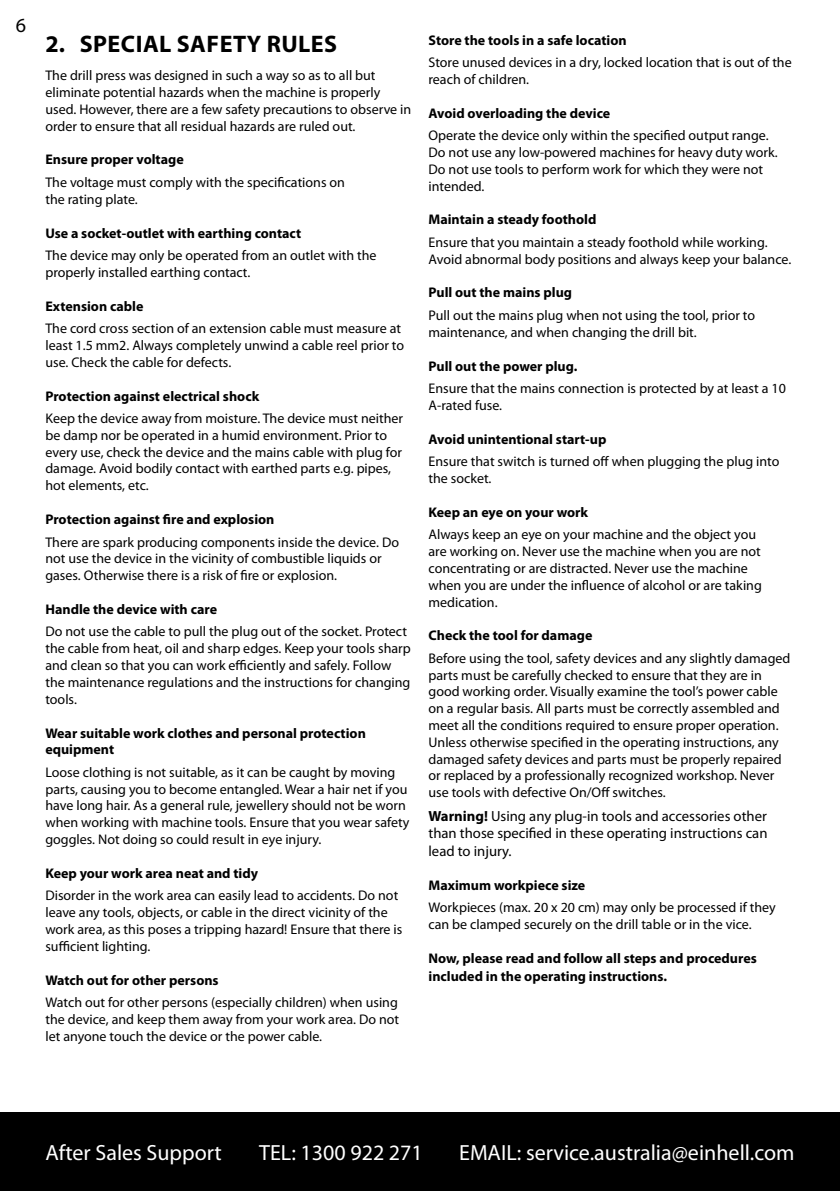
<style>
.page{position:relative;width:840px;height:1191px;background:#fff}
.page>*{position:absolute;margin:0;border:0;box-sizing:border-box;transform-origin:0 0}
.t1{font:700 24px "Myriad Pro";color:#000}
.t2{font:22px "Myriad Pro";color:#fff}
.t3{font:20px "Myriad Pro";color:#000}
.t4{font:14.6px/17.6px "Myriad Pro";color:#000;text-align:justify}
.t5{font:14px/16.8px "Myriad Pro";color:#000}
.t6{font:700 14px/16.8px "Myriad Pro";color:#000}
.s1{font-weight:700}
</style>
<div class="page">
<div style="left:0;top:1112px;width:839px;height:79px;background:#000"></div>
<h3 class="t3" style="left:16px;top:13px;width:12px">6</h3>
<h1 class="t1" style="left:46px;top:28px;width:48px">2. specia</h1>
<h1 class="t1" style="left:159px;top:28px;width:47px">L Safety</h1>
<h1 class="t1" style="left:266px;top:28px;width:29px">Rules</h1>
<p class="t5" style="left:45px;top:67px;width:367px">The drill press was designed in such a way so as to all but eliminate potential hazards when the machine is properly used. However, there are a few safety precautions to observe in order to ensure that all residual hazards are ruled out.</p>
<p class="t6" style="left:45px;top:151px;width:140px">Ensure proper voltage</p>
<p class="t5" style="left:45px;top:174px;width:301px">The voltage must comply with the specifications on the rating plate.</p>
<p class="t6" style="left:45px;top:224px;width:257px">Use a socket-outlet with earthing contact</p>
<p class="t5" style="left:45px;top:247px;width:332px">The device may only be operated from an outlet with the properly installed earthing contact.</p>
<p class="t6" style="left:45px;top:297px;width:99px">Extension cable</p>
<p class="t5" style="left:45px;top:320px;width:360px">The cord cross section of an extension cable must measure at least 1.5 mm2. Always completely unwind a cable reel prior to use. Check the cable for defects.</p>
<p class="t6" style="left:45px;top:387px;width:215px">Protection against electrical shock</p>
<p class="t5" style="left:45px;top:410px;width:359px">Keep the device away from moisture. The device must neither be damp nor be operated in a humid environment. Prior to every use, check the device and the mains cable with plug for damage. Avoid bodily contact with earthed parts e.g. pipes, hot elements, etc.</p>
<p class="t6" style="left:45px;top:510px;width:230px">Protection against fire and explosion</p>
<p class="t5" style="left:45px;top:533px;width:355px">There are spark producing components inside the device. Do not use the device in the vicinity of combustible liquids or gases. Otherwise there is a risk of fire or explosion.</p>
<p class="t6" style="left:45px;top:600px;width:173px">Handle the device with care</p>
<p class="t5" style="left:45px;top:623px;width:367px">Do not use the cable to pull the plug out of the socket. Protect the cable from heat, oil and sharp edges. Keep your tools sharp and clean so that you can work efficiently and safely. Follow the maintenance regulations and the instructions for changing tools.</p>
<p class="t6" style="left:45px;top:724px;width:322px">Wear suitable work clothes and personal protection equipment</p>
<p class="t5" style="left:45px;top:763px;width:365px">Loose clothing is not suitable, as it can be caught by moving parts, causing you to become entangled. Wear a hair net if you have long hair. As a general rule, jewellery should not be worn when working with machine tools. Ensure that you wear safety goggles. Not doing so could result in eye injury.</p>
<p class="t6" style="left:45px;top:864px;width:214px">Keep your work area neat and tidy</p>
<p class="t5" style="left:45px;top:887px;width:358px">Disorder in the work area can easily lead to accidents. Do not leave any tools, objects, or cable in the direct vicinity of the work area, as this poses a tripping hazard! Ensure that there is sufficient lighting.</p>
<p class="t6" style="left:45px;top:971px;width:175px">Watch out for other persons</p>
<p class="t5" style="left:45px;top:993px;width:355px;text-align:justify">Watch out for other persons (especially children) when using the device, and keep them away from your work area. Do not let anyone touch the device or the power cable.</p>
<p class="t6" style="left:428px;top:31px;width:199px">Store the tools in a safe location</p>
<p class="t5" style="left:428px;top:54px;width:364px">Store unused devices in a dry, locked location that is out of the reach of children.</p>
<p class="t6" style="left:428px;top:104px;width:183px">Avoid overloading the device</p>
<p class="t5" style="left:428px;top:127px;width:350px">Operate the device only within the specified output range.<br>Do not use any low-powered machines for heavy duty work.<br>Do not use tools to perform work for which they were not intended.</p>
<p class="t6" style="left:428px;top:211px;width:169px">Maintain a steady foothold</p>
<p class="t5" style="left:428px;top:233px;width:364px">Ensure that you maintain a steady foothold while working.<br>Avoid abnormal body positions and always keep your balance.</p>
<p class="t6" style="left:428px;top:284px;width:145px">Pull out the mains plug</p>
<p class="t5" style="left:428px;top:307px;width:328px">Pull out the mains plug when not using the tool, prior to maintenance, and when changing the drill bit.</p>
<p class="t6" style="left:428px;top:357px;width:150px">Pull out the power plug.</p>
<p class="t5" style="left:428px;top:380px;width:358px">Ensure that the mains connection is protected by at least a 10<br>A-rated fuse.</p>
<p class="t6" style="left:428px;top:430px;width:179px">Avoid unintentional start-up</p>
<p class="t5" style="left:428px;top:453px;width:352px">Ensure that switch is turned off when plugging the plug into the socket.</p>
<p class="t6" style="left:428px;top:503px;width:161px">Keep an eye on your work</p>
<p class="t5" style="left:428px;top:526px;width:335px">Always keep an eye on your machine and the object you are working on. Never use the machine when you are not concentrating or are distracted. Never use the machine when you are under the influence of alcohol or are taking medication.</p>
<p class="t6" style="left:428px;top:627px;width:165px">Check the tool for damage</p>
<p class="t5" style="left:428px;top:649px;width:363px">Before using the tool, safety devices and any slightly damaged parts must be carefully checked to ensure that they are in good working order. Visually examine the tool’s power cable on a regular basis. All parts must be correctly assembled and meet all the conditions required to ensure proper operation.<br>Unless otherwise specified in the operating instructions, any damaged safety devices and parts must be properly repaired or replaced by a professionally recognized workshop. Never use tools with defective On/Off switches.</p>
<p class="t4" style="left:428px;top:806px;width:340px"><span class="s1">Warning!</span> Using any plug-in tools and accessories other than those specified in these operating instructions can lead to injury.</p>
<p class="t6" style="left:428px;top:876px;width:158px">Maximum workpiece size</p>
<p class="t5" style="left:428px;top:899px;width:348px">Workpieces (max. 20 x 20 cm) may only be processed if they can be clamped securely on the drill table or in the vice.</p>
<p class="t6" style="left:428px;top:948px;width:329px;line-height:18px">Now, please read and follow all steps and procedures included in the operating instructions.</p>
<h2 class="t2" style="left:45px;top:1139px;width:178px">After Sales Support</h2>
<h2 class="t2" style="left:259px;top:1139px;width:165px">TEL: 1300 922 271</h2>
<h2 class="t2" style="left:459px;top:1139px;width:336px">EMAIL: service.australia@einhell.com</h2>
</div>
